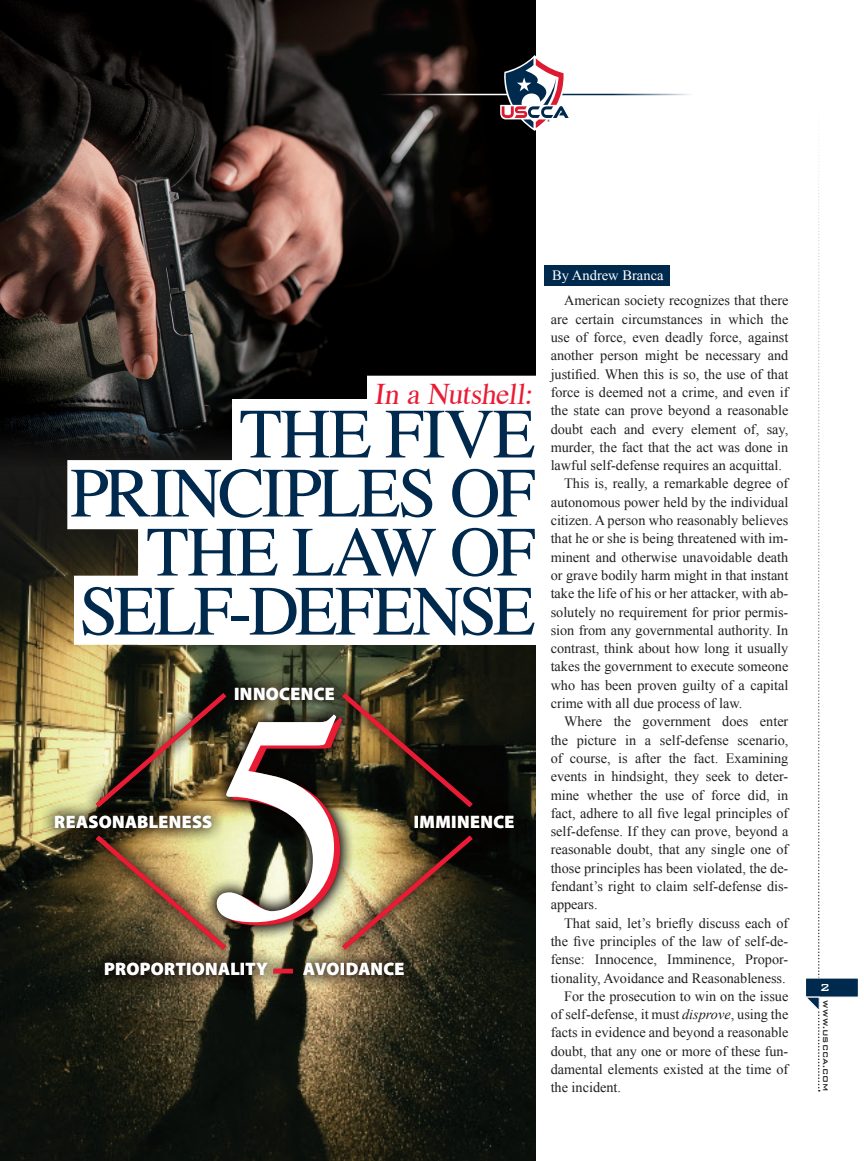
<style>
.page{position:relative;width:864px;height:1161px;background:#fff}
.page>*{position:absolute;margin:0;border:0;box-sizing:border-box;transform-origin:0 0}
.BODY{font:70.5px/59.1px "Times";letter-spacing:-.04em;color:#00294e;text-align:right}
.BODY-2{font:30px "Times";color:#ea1b34}
.BODY-3{font:900 18px "Myriad Pro";letter-spacing:.02em;color:#fff}
.NEWBODYTIMES{font:14.25px/18.3px "Times New Roman";color:#231f20;text-align:justify}
.NEWBODYTIMES-2{font:14.25px "Times New Roman";color:#fff}
.t1{font:500 13.5px "Bank Gothic BT";color:#fff}
.t2{font:500 9px "Bank Gothic BT";letter-spacing:-.01em;color:#231f20}
.s1{font-style:italic}
</style>
<div class="page">
<img style="left:0;top:465px;width:536px;height:696px">
<img style="left:0;top:0;width:536px;height:465px">
<div style="left:805px;top:977px;width:54px;height:21px;background:#00294e;border:1px solid #fff"></div>
<svg style="left:805px;top:146px;width:15px;height:946px"></svg>
<hr style="left:375px;top:94px;width:161px;height:1px;background:#fff">
<hr style="left:536px;top:94px;width:161px;height:1px;background:#00294e">
<svg style="left:500px;top:55px;width:71px;height:76px"></svg>
<div style="left:232px;top:399px;width:312px;height:246px;background:#fff"></div>
<div style="left:138px;top:507px;width:406px;height:138px;background:#fff;border:2px solid #fff"></div>
<div style="left:74px;top:576px;width:470px;height:69px;background:#fff"></div>
<div style="left:67px;top:460px;width:471px;height:69px;background:#fff"></div>
<div style="left:367px;top:376px;width:202px;height:69px;background:#fff"></div>
<div style="left:545px;top:266px;width:125px;height:20px;background:#00294e"></div>
<svg style="left:40px;top:672px;width:488px;height:318px;background:#45422b"></svg>
<hr style="left:274px;top:969px;width:19px;height:4px;background:#ea1b34">
<img style="left:91px;top:688px;width:387px;height:266px">
<p class="BODY-2" style="left:374px;top:365px;width:166px">In a Nutshell:</p>
<p class="BODY" style="left:70px;top:398px;width:467px">THE FIVE<br>PRINCIPLES OF<br>THE LAW OF<br>SELF-DEFENSE</p>
<p class="BODY-3" style="left:234px;top:682px;width:102px">INNOCENCE</p>
<p class="BODY-3" style="left:54px;top:810px;width:159px">REASONABLENESS</p>
<p class="BODY-3" style="left:414px;top:810px;width:102px">IMMINENCE</p>
<p class="BODY-3" style="left:104px;top:957px;width:165px">PROPORTIONALITY</p>
<p class="BODY-3" style="left:303px;top:957px;width:103px">AVOIDANCE</p>
<p class="NEWBODYTIMES-2" style="left:552px;top:266px;width:113px">By Andrew Branca</p>
<p class="NEWBODYTIMES" style="left:551px;top:291px;width:239px;text-indent:14px">American society recognizes that there are certain circumstances in which the use of force, even deadly force, against another person might be necessary and justified. When this is so, the use of that force is deemed not a crime, and even if the state can prove beyond a reasonable doubt each and every element of, say, murder, the fact that the act was done in lawful self-defense requires an acquittal.</p>
<p class="NEWBODYTIMES" style="left:551px;top:474px;width:239px;text-indent:14px">This is, really, a remarkable degree of autonomous power held by the individual citizen. A person who reasonably believes that he or she is being threatened with im&shy;minent and otherwise unavoidable death or grave bodily harm might in that instant take the life of his or her attacker, with ab&shy;solutely no requirement for prior permis&shy;sion from any governmental authority. In contrast, think about how long it usually takes the government to execute someone who has been proven guilty of a capital crime with all due process of law.</p>
<p class="NEWBODYTIMES" style="left:551px;top:712px;width:239px;text-indent:14px">Where the government does enter the picture in a self-defense scenario, of course, is after the fact. Examining events in hindsight, they seek to deter&shy;mine whether the use of force did, in fact, adhere to all five legal principles of self-defense. If they can prove, beyond a reasonable doubt, that any single one of those principles has been violated, the de&shy;fendant’s right to claim self-defense dis&shy;appears.</p>
<p class="NEWBODYTIMES" style="left:551px;top:913px;width:239px;text-indent:14px">That said, let’s briefly discuss each of the five principles of the law of self-de&shy;fense: Innocence, Imminence, Propor&shy;tionality, Avoidance and Reasonableness.</p>
<p class="NEWBODYTIMES" style="left:551px;top:987px;width:239px;text-indent:14px">For the prosecution to win on the issue of self-defense, it must <span class="s1">disprove</span>, using the facts in evidence and beyond a reasonable doubt, that any one or more of these fun&shy;damental elements existed at the time of the incident.</p>
<p class="t1" style="left:820px;top:981px;width:12px">2</p>
<p class="t2" style="left:831px;top:1000px;width:93px;rotate:90deg">WWW.USCCA.COM</p>
</div>
